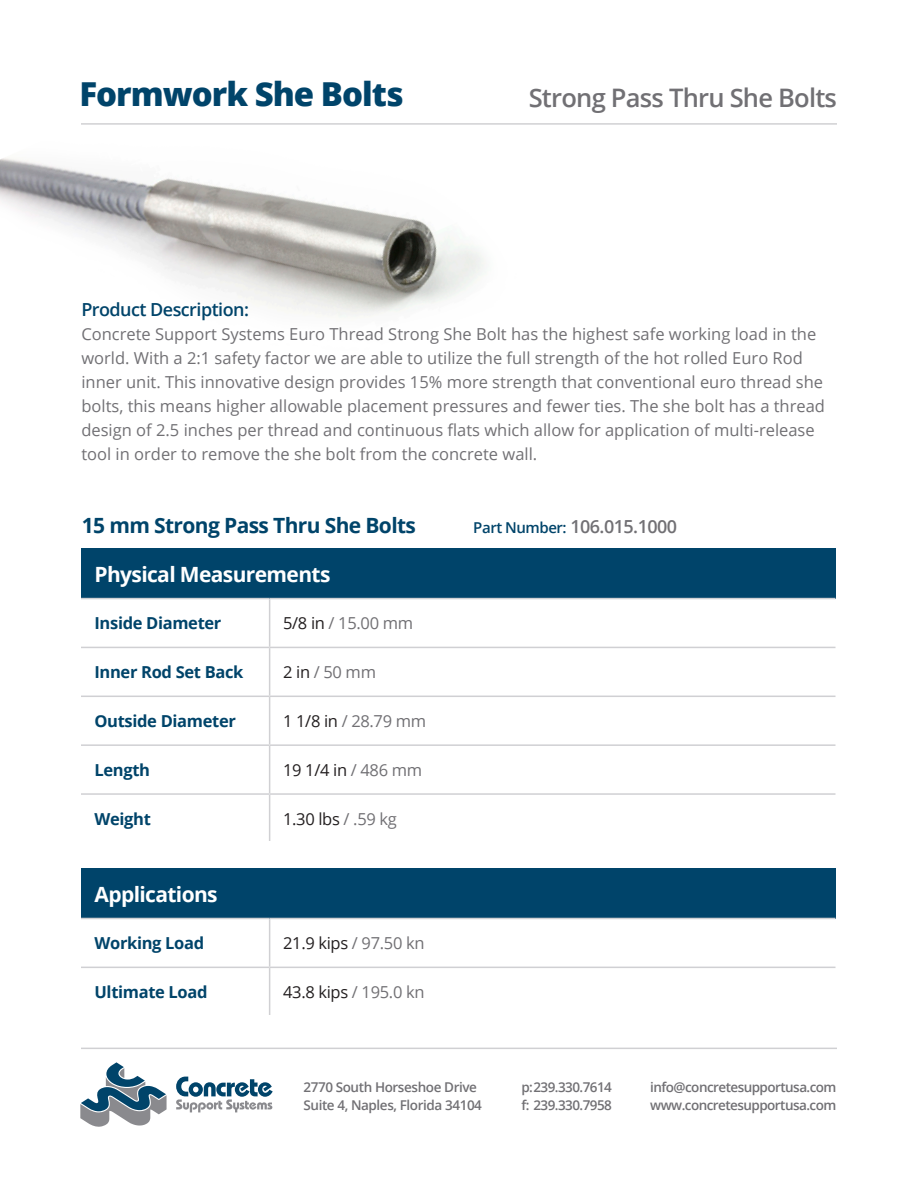
<style>
.page{position:relative;width:918px;height:1188px;background:#fff}
.page>*{position:absolute;margin:0;border:0;box-sizing:border-box;transform-origin:0 0}
.t1{font:800 33px "Open Sans";letter-spacing:-.03em;color:#00446a}
.t2{font:600 25.5px "Open Sans";letter-spacing:-.03em;color:#717074}
.t3{font:700 21px "Open Sans";letter-spacing:-.03em;color:#fff}
.t4{font:700 21px "Open Sans";letter-spacing:-.03em;color:#00446a}
.t5{font:600 18px "Open Sans";letter-spacing:-.03em;color:#717074}
.t6{font:600 18px "Open Sans";letter-spacing:-.03em;color:#00446a}
.t7{font:16.5px/24px "Open Sans";color:#717074}
.t8{font:700 16.5px "Open Sans";letter-spacing:-.02em;color:#00446a}
.t9{font:16.5px "Open Sans";letter-spacing:-.02em;color:#231f20}
.t10{font:600 13.5px/18px "Open Sans";letter-spacing:-.04em;color:#717074}
.s1{font-size:15px;color:#00446a}
.s2{color:#231f20}
.s3{color:#717074}
</style>
<div class="page">
<svg style="left:80px;top:1062px;width:87px;height:65px"></svg>
<svg style="left:176px;top:1077px;width:97px;height:35px"></svg>
<hr style="left:81px;top:1048px;width:756px;height:1px;background:#d0d0d3">
<img style="left:0;top:158px;width:486px;height:159px">
<hr style="left:81px;top:123px;width:756px;height:2px;background:#d0d0d3">
<div style="left:81px;top:549px;width:755px;height:50px;background:#00446a"></div>
<hr style="left:269px;top:599px;width:1px;height:48px;background:#d0d0d3">
<hr style="left:81px;top:647px;width:189px;height:1px;background:#d0d0d3">
<hr style="left:270px;top:647px;width:566px;height:1px;background:#d0d0d3">
<hr style="left:269px;top:648px;width:1px;height:48px;background:#d0d0d3">
<hr style="left:81px;top:696px;width:189px;height:1px;background:#d0d0d3">
<hr style="left:270px;top:696px;width:566px;height:1px;background:#d0d0d3">
<hr style="left:269px;top:697px;width:1px;height:47px;background:#d0d0d3">
<hr style="left:81px;top:744px;width:189px;height:2px;background:#d0d0d3">
<hr style="left:270px;top:744px;width:566px;height:2px;background:#d0d0d3">
<hr style="left:269px;top:746px;width:1px;height:47px;background:#d0d0d3">
<hr style="left:81px;top:793px;width:189px;height:2px;background:#d0d0d3">
<hr style="left:270px;top:793px;width:566px;height:2px;background:#d0d0d3">
<hr style="left:269px;top:795px;width:1px;height:47px;background:#d0d0d3">
<hr style="left:81px;top:598px;width:189px;height:1px;background:#d0d0d3">
<hr style="left:270px;top:598px;width:566px;height:1px;background:#d0d0d3">
<div style="left:81px;top:868px;width:755px;height:50px;background:#00446a"></div>
<hr style="left:269px;top:919px;width:1px;height:48px;background:#d0d0d3">
<hr style="left:81px;top:967px;width:189px;height:1px;background:#d0d0d3">
<hr style="left:270px;top:967px;width:566px;height:1px;background:#d0d0d3">
<hr style="left:269px;top:968px;width:1px;height:47px;background:#d0d0d3">
<hr style="left:81px;top:918px;width:189px;height:1px;background:#d0d0d3">
<hr style="left:270px;top:918px;width:566px;height:1px;background:#d0d0d3">
<h1 class="t1" style="left:80px;top:69px;width:326px">Formwork She Bolts</h1>
<h2 class="t2" style="left:529px;top:80px;width:310px">Strong Pass Thru She Bolts</h2>
<p class="t6" style="left:81px;top:297px;width:169px">Product Description:</p>
<p class="t7" style="left:81px;top:322px;width:745px">Concrete Support Systems Euro Thread Strong She Bolt has the highest safe working load in the world. With a 2:1 safety factor we are able to utilize the full strength of the hot rolled Euro Rod inner unit. This innovative design provides 15% more strength that conventional euro thread she bolts, this means higher allowable placement pressures and fewer ties. The she bolt has a thread design of 2.5 inches per thread and continuous flats which allow for application of multi-release tool in order to remove the she bolt from the concrete wall.</p>
<p class="t4" style="left:82px;top:510px;width:336px">15 mm Strong Pass Thru She Bolts</p>
<p class="t5" style="left:473px;top:514px;width:205px"><span class="s1">Part Number:</span> 106.015.1000</p>
<p class="t3" style="left:94px;top:559px;width:237px">Physical Measurements</p>
<p class="t8" style="left:94px;top:612px;width:128px">Inside Diameter</p>
<p class="t7" style="left:283px;top:611px;width:132px"><span class="s2">5/8 in</span> / 15.00 mm</p>
<p class="t8" style="left:94px;top:661px;width:150px">Inner Rod Set Back</p>
<p class="t7" style="left:283px;top:660px;width:94px"><span class="s2">2 in</span> / 50 mm</p>
<p class="t8" style="left:94px;top:709px;width:143px">Outside Diameter</p>
<p class="t7" style="left:283px;top:709px;width:145px"><span class="s2">1 1/8 in</span> / 28.79 mm</p>
<p class="t8" style="left:94px;top:758px;width:57px">Length</p>
<p class="t9" style="left:283px;top:759px;width:141px">19 1/4 in <span class="s3">/ 486 mm</span></p>
<p class="t8" style="left:94px;top:807px;width:58px">Weight</p>
<p class="t9" style="left:283px;top:808px;width:115px">1.30 lbs <span class="s3">/ .59 kg</span></p>
<p class="t3" style="left:94px;top:879px;width:125px">Applications</p>
<p class="t8" style="left:94px;top:932px;width:111px">Working Load</p>
<p class="t9" style="left:283px;top:932px;width:143px">21.9 kips <span class="s3">/ 97.50 kn</span></p>
<p class="t8" style="left:94px;top:980px;width:115px">Ultimate Load</p>
<p class="t9" style="left:283px;top:981px;width:143px">43.8 kips <span class="s3">/ 195.0 kn</span></p>
<p class="t10" style="left:303px;top:1077px;width:180px">2770 South Horseshoe Drive<br>Suite 4, Naples, Florida 34104</p>
<p class="t10" style="left:521px;top:1077px;width:92px">p:239.330.7614 f: 239.330.7958</p>
<p class="t10" style="left:650px;top:1077px;width:188px">info@concretesupportusa.com www.concretesupportusa.com</p>
</div>
